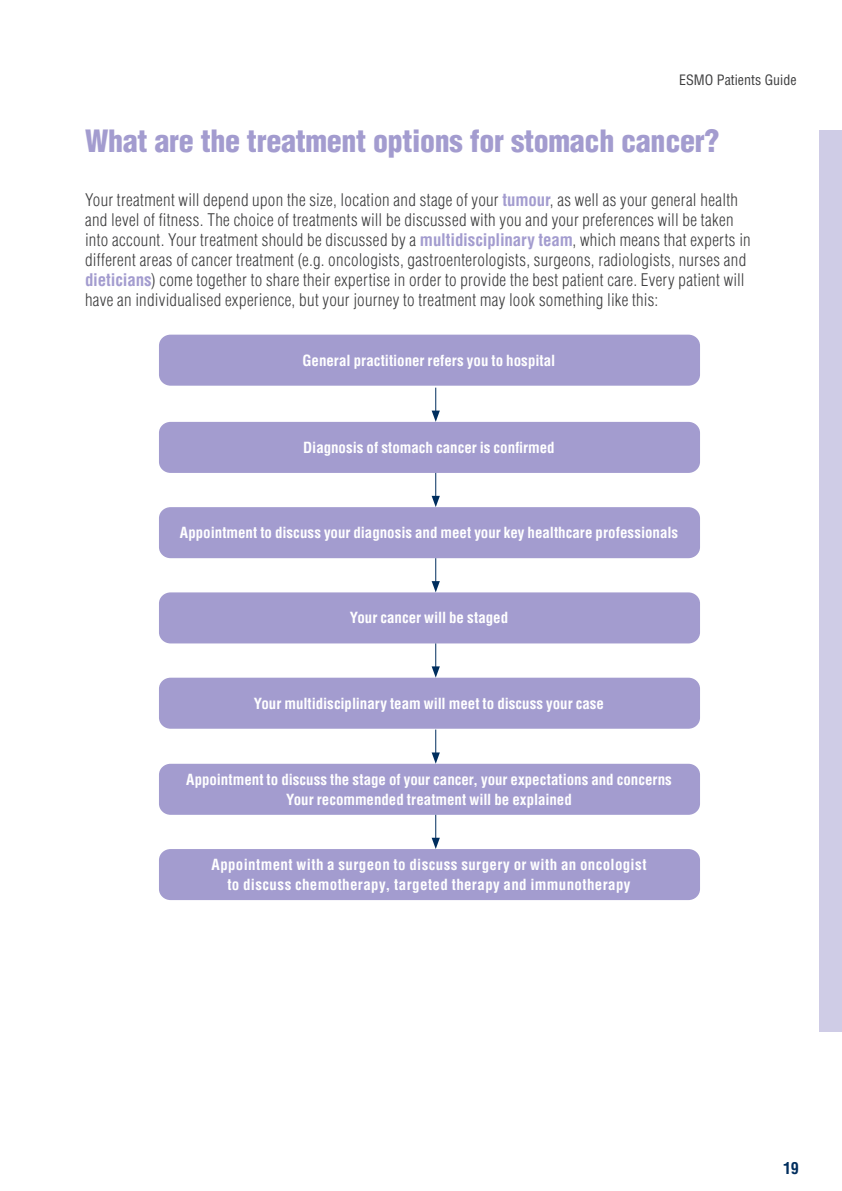
<style>
.page{position:relative;width:842px;height:1191px;background:#fff}
.page>*{position:absolute;margin:0;border:0;box-sizing:border-box;transform-origin:0 0}
.t1{font:900 condensed 30px "Helvetica LT Std";letter-spacing:-.01em;color:#a39ccf}
.t2{font:300 condensed 17px/20px "Helvetica LT Std";letter-spacing:.02em;color:#3e3e3f}
.t3{font:700 condensed 16px "Helvetica LT Std";color:#002e5e}
.t4{font:700 condensed 15px/20px "Helvetica LT Std";color:#fff;text-align:center}
.t5{font:700 condensed 15px/20px "Helvetica LT Std";letter-spacing:.025em;color:#fff;text-align:center}
.t6{font:condensed 14px "Helvetica LT Std";color:#3e3e3f}
.s1{font-weight:700;color:#a39ccf}
</style>
<div class="page">
<div style="left:819px;top:130px;width:23px;height:902px;background:#cfcce6"></div>
<div style="left:159px;top:507px;width:541px;height:51px;background:#a39ccf;border-radius:11px"></div>
<div style="left:159px;top:422px;width:541px;height:51px;background:#a39ccf;border-radius:11px"></div>
<div style="left:159px;top:335px;width:541px;height:51px;background:#a39ccf;border-radius:11px"></div>
<div style="left:159px;top:677px;width:541px;height:51px;background:#a39ccf;border-radius:11px"></div>
<div style="left:159px;top:763px;width:541px;height:52px;background:#a39ccf;border-radius:11px"></div>
<div style="left:159px;top:849px;width:541px;height:51px;background:#a39ccf;border-radius:11px"></div>
<div style="left:159px;top:592px;width:541px;height:51px;background:#a39ccf;border-radius:11px"></div>
<svg style="left:432px;top:388px;width:8px;height:34px"></svg>
<svg style="left:432px;top:473px;width:8px;height:34px"></svg>
<svg style="left:432px;top:558px;width:8px;height:34px"></svg>
<svg style="left:432px;top:643px;width:8px;height:34px"></svg>
<svg style="left:432px;top:729px;width:8px;height:34px"></svg>
<svg style="left:432px;top:815px;width:8px;height:34px"></svg>
<p class="t6" style="left:679px;top:71px;width:119px">ESMO Patients Guide</p>
<h1 class="t1" style="left:85px;top:122px;width:636px">What are the treatment options for stomach cancer?</h1>
<p class="t2" style="left:85px;top:190px;width:667px">Your treatment will depend upon the size, location and stage of your <span class="s1">tumour</span>, as well as your general health and level of fitness. The choice of treatments will be discussed with you and your preferences will be taken into account. Your treatment should be discussed by a <span class="s1">multidisciplinary team</span>, which means that experts in different areas of cancer treatment (e.g. oncologists, gastroenterologists, surgeons, radiologists, nurses and <span class="s1">dieticians</span>) come together to share their expertise in order to provide the best patient care. Every patient will have an individualised experience, but your journey to treatment may look something like this:</p>
<p class="t4" style="left:303px;top:350px;width:254px">General practitioner refers you to hospital</p>
<p class="t4" style="left:303px;top:437px;width:253px">Diagnosis of stomach cancer is confirmed</p>
<p class="t4" style="left:180px;top:522px;width:500px">Appointment to discuss your diagnosis and meet your key healthcare professionals</p>
<p class="t4" style="left:350px;top:608px;width:160px">Your cancer will be staged</p>
<p class="t4" style="left:254px;top:693px;width:352px">Your multidisciplinary team will meet to discuss your case</p>
<p class="t4" style="left:186px;top:769px;width:487px">Appointment to discuss the stage of your cancer, your expectations and concerns<br>Your recommended treatment will be explained</p>
<p class="t5" style="left:211px;top:854px;width:437px">Appointment with a surgeon to discuss surgery or with an oncologist to discuss chemotherapy, targeted therapy and immunotherapy</p>
<p class="t3" style="left:783px;top:1158px;width:17px">19</p>
</div>
